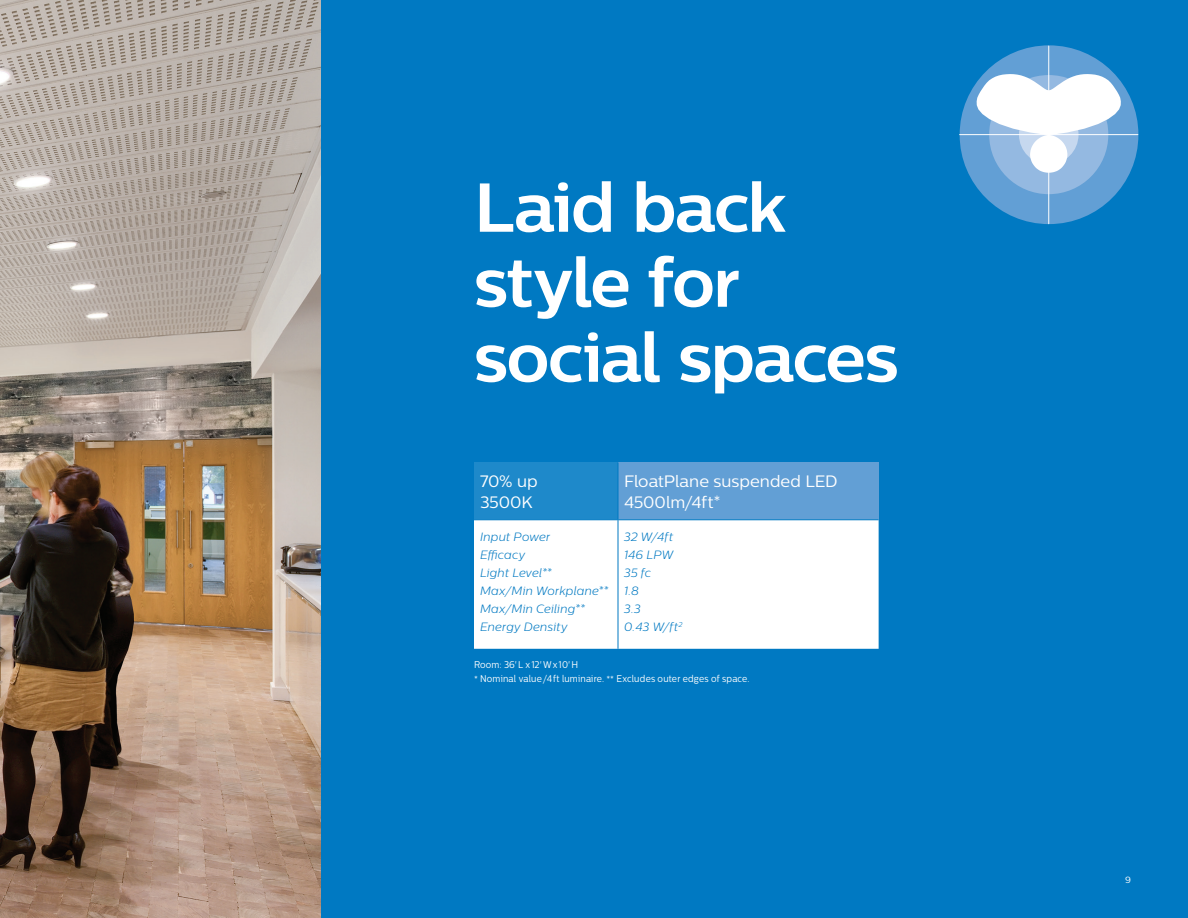
<style>
.page{position:relative;width:1188px;height:918px;background:#fff}
.page>*{position:absolute;margin:0;border:0;box-sizing:border-box;transform-origin:0 0}
.Headline_2{font:700 69px/75px "Centrale Sans";letter-spacing:-.02em;color:#fff}
.Body{font:16.5px/21px "Centrale Sans";color:#fff}
.Copy{font:italic 300 12px "Centrale Sans";letter-spacing:.015em;color:#0079c2}
.t1{font:9.75px "Centrale Sans";letter-spacing:.02em;color:#fff;scale:.9 1}
.Pagination_06{font:9px "Centrale Sans";color:#fff}
.s1{font-size:9.6px}
</style>
<div class="page">
<img style="left:0;top:0;width:321px;height:918px">
<div style="left:321px;top:0;width:867px;height:918px;background:#0079c2"></div>
<div style="left:474px;top:462px;width:144px;height:58px;background:#1e89ca"></div>
<div style="left:618px;top:462px;width:261px;height:58px;background:#629fd5"></div>
<div style="left:474px;top:520px;width:405px;height:129px;background:#fff"></div>
<hr style="left:618px;top:462px;width:1px;height:57px;background:#0079c2">
<hr style="left:474px;top:519px;width:144px;height:1px;background:#0079c2">
<hr style="left:618px;top:519px;width:261px;height:1px;background:#0079c2">
<hr style="left:618px;top:520px;width:1px;height:129px;background:#0079c2">
<div style="left:960px;top:45px;width:178px;height:179px;background:#629fd5;border-radius:50%"></div>
<div style="left:989px;top:75px;width:119px;height:119px;background:#94b9e1;border-radius:50%"></div>
<hr style="left:1048px;top:46px;width:1px;height:178px;background:#fff">
<hr style="left:960px;top:134px;width:178px;height:1px;background:#fff">
<svg style="left:977px;top:74px;width:144px;height:99px"></svg>
<p class="Headline_2" style="left:474px;top:169px;width:426px">Laid back style for social spaces</p>
<p class="Body" style="left:480px;top:470px;width:59px">70% up<br>3500K</p>
<p class="Body" style="left:624px;top:470px;width:215px">FloatPlane suspended LED<br>4500lm/4ft*</p>
<p class="Copy" style="left:480px;top:530px;width:72px">Input Power</p>
<p class="Copy" style="left:480px;top:548px;width:47px">Efficacy</p>
<p class="Copy" style="left:480px;top:566px;width:73px">Light Level**</p>
<p class="Copy" style="left:480px;top:584px;width:130px">Max/Min Workplane**</p>
<p class="Copy" style="left:480px;top:602px;width:106px">Max/Min Ceiling**</p>
<p class="Copy" style="left:480px;top:620px;width:89px">Energy Density</p>
<p class="Copy" style="left:624px;top:530px;width:51px">32 W/4ft</p>
<p class="Copy" style="left:624px;top:548px;width:51px">146 LPW</p>
<p class="Copy" style="left:624px;top:566px;width:29px">35 fc</p>
<p class="Copy" style="left:624px;top:584px;width:16px">1.8</p>
<p class="Copy" style="left:624px;top:602px;width:18px">3.3</p>
<p class="Copy" style="left:624px;top:620px;width:60px">0.43 W/ft<sup>2</sup></p>
<p class="t1" style="left:474px;top:659px;width:117px">Room: 36'L x12'Wx10'H</p>
<p class="t1" style="left:474px;top:673px;width:308px"><span class="s1">*</span> Nominal value/4ft luminaire. <span class="s1">**</span> Excludes outer edges of space.</p>
<p class="Pagination_06" style="left:1125px;top:874px;width:7px">9</p>
</div>
